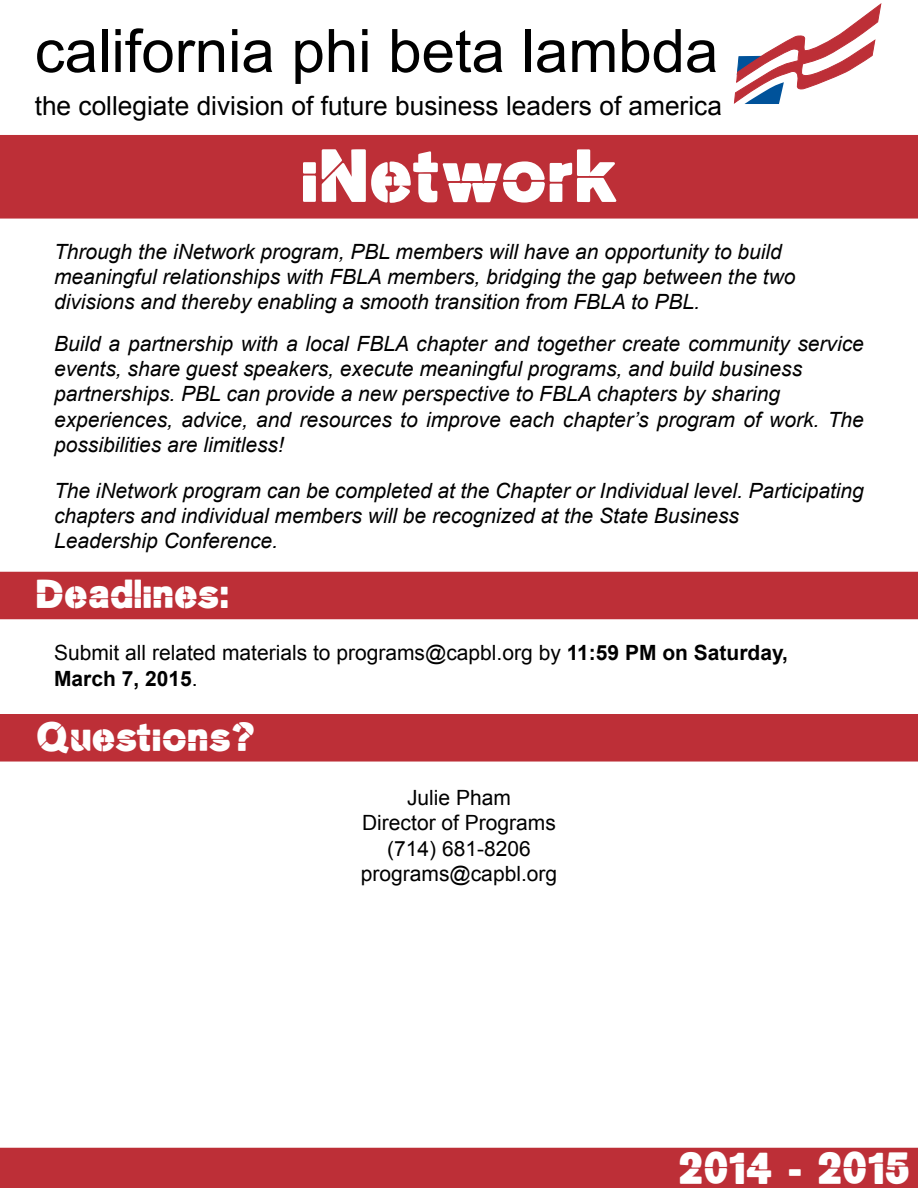
<style>
.page{position:relative;width:918px;height:1188px;background:#fff}
.page>*{position:absolute;margin:0;border:0;box-sizing:border-box;transform-origin:0 0}
.t1{font:900 75px "MK Stencilsans";color:#fff}
.t2{font:60px "Arial";color:#000}
.t3{font:900 46.5px "MK Stencilsans";color:#fff}
.t4{font:900 40.5px "MK Stencilsans";color:#fff}
.t5{font:26.25px "Arial";color:#000}
.t6{font:italic 21px/25.2px "Arial";color:#000}
.t7{font:21px/25.2px "Arial";color:#000}
.s1{font-weight:700}
</style>
<div class="page">
<div style="left:0;top:572px;width:918px;height:47px;background:#bd2f37"></div>
<div style="left:0;top:714px;width:918px;height:48px;background:#bd2f37"></div>
<div style="left:0;top:135px;width:918px;height:84px;background:#bd2f37"></div>
<svg style="left:733px;top:3px;width:149px;height:101px"></svg>
<div style="left:0;top:1148px;width:918px;height:40px;background:#bd2f37"></div>
<h2 class="t2" style="left:35px;top:12px;width:685px">california phi beta lambda</h2>
<p class="t5" style="left:35px;top:89px;width:689px">the collegiate division of future business leaders of america</p>
<h1 class="t1" style="left:300px;top:134px;width:320px">iNetwork</h1>
<p class="t6" style="left:54px;top:239px;width:743px">Through the iNetwork program, PBL members will have an opportunity to build meaningful relationships with FBLA members, bridging the gap between the two divisions and thereby enabling a smooth transition from FBLA to PBL.</p>
<p class="t6" style="left:54px;top:331px;width:811px">Build a partnership with a local FBLA chapter and together create community service events, share guest speakers, execute meaningful programs, and build business partnerships. PBL can provide a new perspective to FBLA chapters by sharing experiences, advice, and resources to improve each chapter’s program of work. The possibilities are limitless!</p>
<p class="t6" style="left:54px;top:478px;width:811px">The iNetwork program can be completed at the Chapter or Individual level. Participating chapters and individual members will be recognized at the State Business<br>Leadership Conference.</p>
<h3 class="t4" style="left:36px;top:572px;width:195px">Deadlines:</h3>
<p class="t7" style="left:54px;top:641px;width:736px">Submit all related materials to programs@capbl.org by <span class="s1">11:59 PM on Saturday,<br>March 7, 2015</span>.</p>
<h3 class="t4" style="left:36px;top:715px;width:220px">Questions?</h3>
<p class="t7" style="left:361px;top:785px;width:198px;text-align:center">Julie Pham<br>Director of Programs (714) 681-8206 programs@capbl.org</p>
<h3 class="t3" style="left:679px;top:1141px;width:233px">2014 - 2015</h3>
</div>
